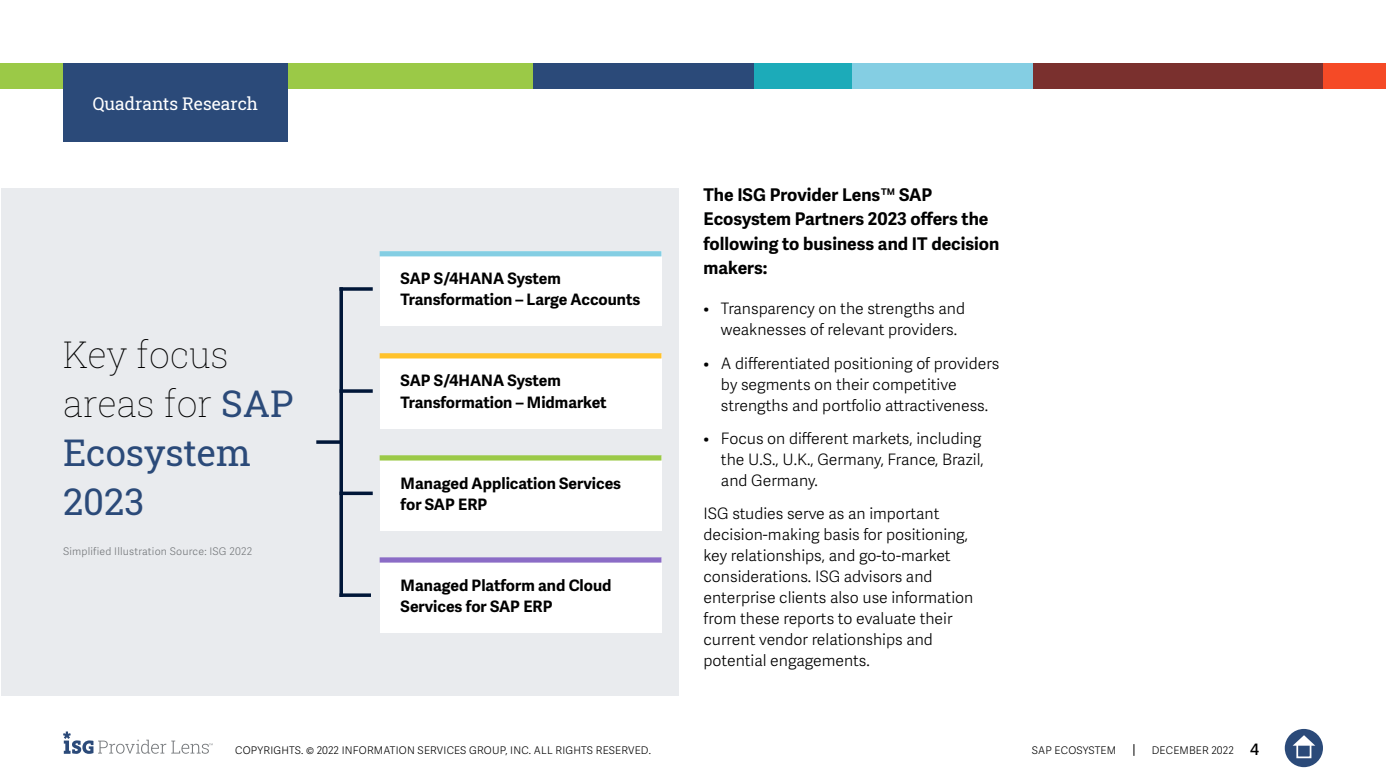
<style>
.page{position:relative;width:1386px;height:780px;background:#fff}
.page>*{position:absolute;margin:0;border:0;box-sizing:border-box;transform-origin:0 0}
.t1{font:36.75px/49px "Roboto Slab ISG P Thin";color:#000}
.t2{font:36.75px/49px "Roboto Slab ISG P Regular";color:#2b4a79}
.t3{font:700 17.5px/24.5px "Adelle Sans";color:#000101}
.t4{font:17.5px "Roboto Slab ISG P Regular";color:#fff}
.t5{font:300 15.75px/21px "Adelle Sans";color:#000101}
.t6{font:700 15.75px/21px "Adelle Sans";color:#000}
.t7{font:700 15.75px/21px "Adelle Sans";color:#000101}
.t8{font:300 10.5px "Adelle Sans";letter-spacing:.02em;color:#000}
.t9{font:300 10.5px "Adelle Sans";letter-spacing:.02em;color:#75787b}
.s1{font-family:"Roboto Slab ISG P Regular";color:#2b4a79}
.s2{font-weight:600;font-size:15.75px}
</style>
<div class="page">
<svg style="left:1133px;top:744px;width:1px;height:12px"></svg>
<div style="left:1285px;top:729px;width:38px;height:38px;background:#2b4a79;border-radius:50%"></div>
<svg style="left:1293px;top:735px;width:22px;height:10px"></svg>
<div style="left:1296px;top:743px;width:15px;height:15px;border:2px solid #fff"></div>
<svg style="left:63px;top:731px;width:150px;height:23px"></svg>
<div style="left:0;top:63px;width:533px;height:25px;background:#9bc947"></div>
<div style="left:533px;top:63px;width:223px;height:25px;background:#2b4a79"></div>
<div style="left:850px;top:63px;width:184px;height:25px;background:#84cee3"></div>
<div style="left:1323px;top:63px;width:63px;height:25px;background:#f54a26"></div>
<div style="left:1033px;top:63px;width:290px;height:25px;background:#7a302e"></div>
<div style="left:754px;top:63px;width:98px;height:25px;background:#1cabb9"></div>
<div style="left:63px;top:63px;width:225px;height:79px;background:#2b4a79"></div>
<div style="left:2px;top:188px;width:677px;height:507px;background:#e9ebee"></div>
<svg style="left:339px;top:291px;width:4px;height:302px"></svg>
<svg style="left:316px;top:440px;width:25px;height:4px"></svg>
<svg style="left:339px;top:593px;width:32px;height:4px"></svg>
<svg style="left:339px;top:491px;width:34px;height:4px"></svg>
<svg style="left:339px;top:389px;width:34px;height:4px"></svg>
<svg style="left:339px;top:287px;width:34px;height:4px"></svg>
<div style="left:380px;top:557px;width:282px;height:75px;background:#fff"></div>
<div style="left:380px;top:557px;width:281px;height:5px;background:#8b6cc6"></div>
<div style="left:380px;top:455px;width:282px;height:75px;background:#fff"></div>
<div style="left:380px;top:455px;width:281px;height:5px;background:#9bc947"></div>
<div style="left:380px;top:353px;width:282px;height:75px;background:#fff"></div>
<div style="left:380px;top:353px;width:281px;height:5px;background:#ffc22b"></div>
<div style="left:380px;top:251px;width:282px;height:75px;background:#fff"></div>
<div style="left:380px;top:251px;width:281px;height:5px;background:#84cee3"></div>
<p class="t4" style="left:93px;top:91px;width:167px">Quadrants Research</p>
<h1 class="t1" style="left:63px;top:329px;width:232px">Key focus areas for <span class="s1">SAP</span></h1>
<h1 class="t2" style="left:63px;top:427px;width:190px">Ecosystem<br>2023</h1>
<p class="t9" style="left:63px;top:545px;width:191px">Simplified Illustration Source: ISG 2022</p>
<p class="t6" style="left:401px;top:269px;width:241px">SAP S/4HANA System<br>Transformation – Large Accounts</p>
<p class="t6" style="left:401px;top:371px;width:208px">SAP S/4HANA System<br>Transformation – Midmarket</p>
<p class="t6" style="left:401px;top:473px;width:222px">Managed Application Services for SAP ERP</p>
<p class="t7" style="left:401px;top:575px;width:212px">Managed Platform and Cloud<br>Services for SAP ERP</p>
<p class="t3" style="left:704px;top:182px;width:297px">The ISG Provider Lens™ SAP<br>Ecosystem Partners 2023 offers the following to business and IT decision makers:</p>
<p class="t5" style="left:721px;top:299px;width:246px;text-indent:-17px">• Transparency on the strengths and weaknesses of relevant providers.</p>
<p class="t5" style="left:721px;top:353px;width:280px;text-indent:-17px">• A differentiated positioning of providers by segments on their competitive strengths and portfolio attractiveness.</p>
<p class="t5" style="left:721px;top:428px;width:264px;text-indent:-17px">• Focus on different markets, including the U.S., U.K., Germany, France, Brazil, and Germany.</p>
<p class="t5" style="left:704px;top:503px;width:271px">ISG studies serve as an important decision-making basis for positioning, key relationships, and go-to-market considerations. ISG advisors and enterprise clients also use information from these reports to evaluate their current vendor relationships and potential engagements.</p>
<p class="t8" style="left:235px;top:744px;width:417px">COPYRIGHTS. © 2022 INFORMATION SERVICES GROUP, INC. ALL RIGHTS RESERVED.</p>
<p class="t8" style="left:1032px;top:744px;width:86px">SAP ECOSYSTEM</p>
<p class="t8" style="left:1152px;top:744px;width:109px">DECEMBER 2022 <span class="s2">4</span></p>
</div>
